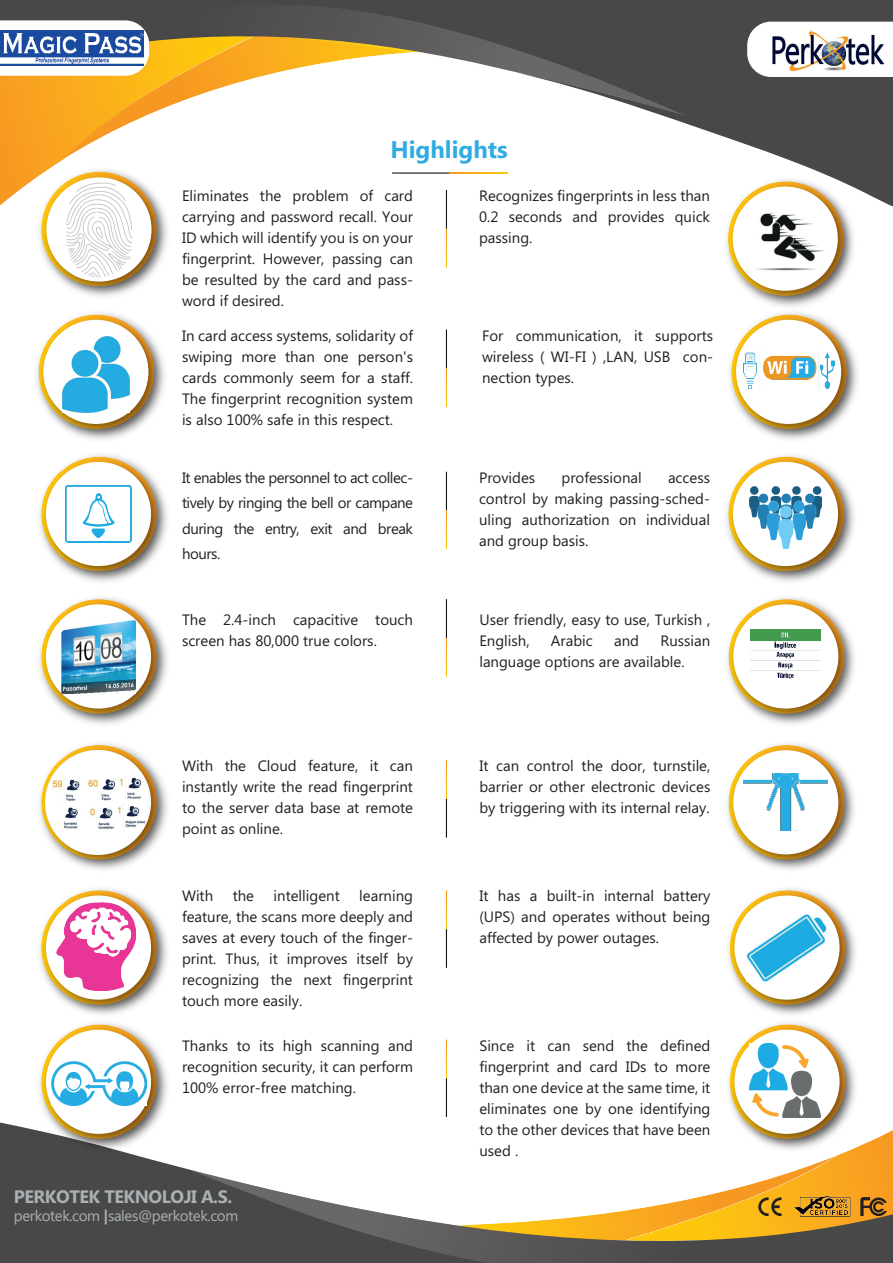
<style>
.page{position:relative;width:893px;height:1263px;background:#fff}
.page>*{position:absolute;margin:0;border:0;box-sizing:border-box;transform-origin:0 0}
.t1{font:700 24px "Microsoft Phags Pa";color:#2face2}
.t2{font:700 18px "Microsoft Phags Pa";letter-spacing:-.025em;color:#a9b1b2}
.t3{font:15px/21px "Microsoft Phags Pa";color:#231f20;text-align:justify}
.t4{font:15px "Microsoft Phags Pa";letter-spacing:-.025em;color:#a9b1b2}
.s1{font-weight:700}
</style>
<div class="page">
<svg style="left:0;top:0;width:893px;height:213px"></svg>
<svg style="left:118px;top:4px;width:573px;height:114px"></svg>
<svg style="left:0;top:1122px;width:893px;height:141px;fill:#494849"></svg>
<svg style="left:187px;top:1169px;width:575px;height:94px;fill:#4c4a4b"></svg>
<svg style="left:747px;top:22px;width:146px;height:55px"></svg>
<img style="left:770px;top:30px;width:114px;height:43px">
<img style="left:33px;top:163px;width:141px;height:50px">
<img style="left:38px;top:169px;width:131px;height:128px">
<img style="left:719px;top:173px;width:142px;height:40px">
<img style="left:724px;top:178px;width:131px;height:128px">
<div style="left:733px;top:187px;width:105px;height:104px;background:#fff;border-radius:50%"></div>
<hr style="left:446px;top:330px;width:1px;height:38px;background:#121516">
<hr style="left:446px;top:190px;width:1px;height:39px;background:#121516">
<hr style="left:446px;top:472px;width:1px;height:38px;background:#121516">
<hr style="left:446px;top:599px;width:1px;height:39px;background:#121516">
<hr style="left:392px;top:172px;width:57px;height:2px;background:#121516">
<hr style="left:449px;top:173px;width:58px;height:1px;background:#fff">
<hr style="left:446px;top:799px;width:1px;height:38px;background:#121516">
<img style="left:39px;top:743px;width:129px;height:127px">
<img style="left:46px;top:750px;width:104px;height:104px">
<hr style="left:446px;top:929px;width:1px;height:39px;background:#121516">
<img style="left:48px;top:179px;width:102px;height:103px">
<img style="left:726px;top:455px;width:129px;height:127px">
<div style="left:733px;top:462px;width:105px;height:104px;background:#fff;border-radius:50%"></div>
<img style="left:749px;top:486px;width:73px;height:62px">
<img style="left:756px;top:213px;width:68px;height:58px">
<img style="left:36px;top:312px;width:129px;height:128px">
<div style="left:43px;top:320px;width:105px;height:104px;background:#fff;border-radius:50%"></div>
<img style="left:63px;top:336px;width:67px;height:76px">
<svg style="left:0;top:20px;width:149px;height:56px"></svg>
<img style="left:0;top:31px;width:144px;height:34px">
<img style="left:39px;top:454px;width:129px;height:128px">
<div style="left:46px;top:462px;width:105px;height:104px;background:#fff;border-radius:50%"></div>
<img style="left:65px;top:485px;width:67px;height:57px">
<img style="left:727px;top:597px;width:128px;height:128px">
<div style="left:733px;top:604px;width:105px;height:104px;background:#fff;border-radius:50%"></div>
<img style="left:751px;top:629px;width:69px;height:50px">
<img style="left:728px;top:888px;width:128px;height:127px">
<div style="left:734px;top:895px;width:105px;height:105px;background:#fff;border-radius:50%"></div>
<img style="left:747px;top:914px;width:80px;height:67px">
<img style="left:39px;top:597px;width:129px;height:128px">
<div style="left:46px;top:604px;width:105px;height:104px;background:#fff;border-radius:50%"></div>
<img style="left:62px;top:621px;width:73px;height:72px">
<img style="left:39px;top:888px;width:129px;height:127px">
<div style="left:46px;top:895px;width:105px;height:105px;background:#fff;border-radius:50%"></div>
<img style="left:57px;top:902px;width:78px;height:88px">
<svg style="left:419px;top:1039px;width:474px;height:203px"></svg>
<img style="left:726px;top:1022px;width:131px;height:129px">
<div style="left:734px;top:1030px;width:105px;height:104px;background:#fff;border-radius:50%"></div>
<img style="left:750px;top:1044px;width:71px;height:73px">
<img style="left:33px;top:1122px;width:141px;height:34px">
<img style="left:37px;top:1022px;width:131px;height:129px">
<div style="left:46px;top:1030px;width:105px;height:104px;background:#fff;border-radius:50%"></div>
<img style="left:52px;top:1061px;width:94px;height:44px">
<img style="left:727px;top:743px;width:128px;height:127px">
<div style="left:733px;top:750px;width:105px;height:104px;background:#fff;border-radius:50%"></div>
<img style="left:743px;top:774px;width:85px;height:57px">
<img style="left:729px;top:312px;width:129px;height:128px">
<div style="left:736px;top:320px;width:105px;height:104px;background:#fff;border-radius:50%"></div>
<img style="left:743px;top:349px;width:92px;height:39px">
<h1 class="t1" style="left:390px;top:140px;width:119px">Highlights</h1>
<p class="t3" style="left:182px;top:187px;width:233px">Eliminates the problem of card carrying and password recall. Your ID which will identify you is on your fingerprint. However, passing can be resulted by the card and pass&shy;word if desired.</p>
<p class="t3" style="left:182px;top:326px;width:233px">In card access systems, solidarity of swiping more than one person's cards commonly seem for a staff.<br>The fingerprint recognition system is also 100% safe in this respect.</p>
<p class="t3" style="left:182px;top:466px;width:233px;line-height:25.5px">It enables the personnel to act collec&shy;tively by ringing the bell or campane during the entry, exit and break hours.</p>
<p class="t3" style="left:182px;top:611px;width:233px">The 2.4-inch capacitive touch screen has 80,000 true colors.</p>
<p class="t3" style="left:182px;top:756px;width:233px">With the Cloud feature, it can instantly write the read fingerprint to the server data base at remote point as online.</p>
<p class="t3" style="left:182px;top:887px;width:33px">With</p>
<p class="t3" style="left:233px;top:887px;width:23px">the</p>
<p class="t3" style="left:274px;top:887px;width:68px">intelligent</p>
<p class="t3" style="left:182px;top:887px;width:233px;text-indent:177px">learning feature, the scans more deeply and saves at every touch of the finger&shy;print. Thus, it improves itself by recognizing the next fingerprint touch more easily.</p>
<p class="t3" style="left:479px;top:187px;width:233px">Recognizes fingerprints in less than 0.2 seconds and provides quick passing.</p>
<p class="t3" style="left:482px;top:326px;width:233px">For communication, it supports wireless ( WI-FI ) ,LAN, USB con&shy;nection types.</p>
<p class="t3" style="left:479px;top:468px;width:58px">Provides</p>
<p class="t3" style="left:561px;top:468px;width:82px">professional</p>
<p class="t3" style="left:479px;top:468px;width:233px;text-indent:189px">access control by making passing-sched&shy;uling authorization on individual and group basis.</p>
<p class="t3" style="left:479px;top:611px;width:233px">User friendly, easy to use, Turkish ,<br>English,</p>
<p class="t3" style="left:551px;top:632px;width:43px">Arabic</p>
<p class="t3" style="left:614px;top:632px;width:26px">and</p>
<p class="t3" style="left:479px;top:632px;width:233px;text-indent:181px">Russian language options are available.</p>
<p class="t3" style="left:479px;top:756px;width:233px">It can control the door, turnstile, barrier or other electronic devices by triggering with its internal relay.</p>
<p class="t3" style="left:479px;top:887px;width:233px">It has a built-in internal battery (UPS) and operates without being affected by power outages.</p>
<p class="t3" style="left:182px;top:1036px;width:233px">Thanks to its high scanning and recognition security, it can perform 100% error-free matching.</p>
<p class="t3" style="left:479px;top:1036px;width:233px">Since it can send the defined fingerprint and card IDs to more than one device at the same time, it eliminates one by one identifying to the other devices that have been used .</p>
<p class="t2" style="left:14px;top:1189px;width:220px">PERKOTEK TEKNOLOJI A.S.</p>
<p class="t4" style="left:14px;top:1210px;width:226px">perkotek.com <span class="s1">|</span>sales@perkotek.com</p>
</div>
